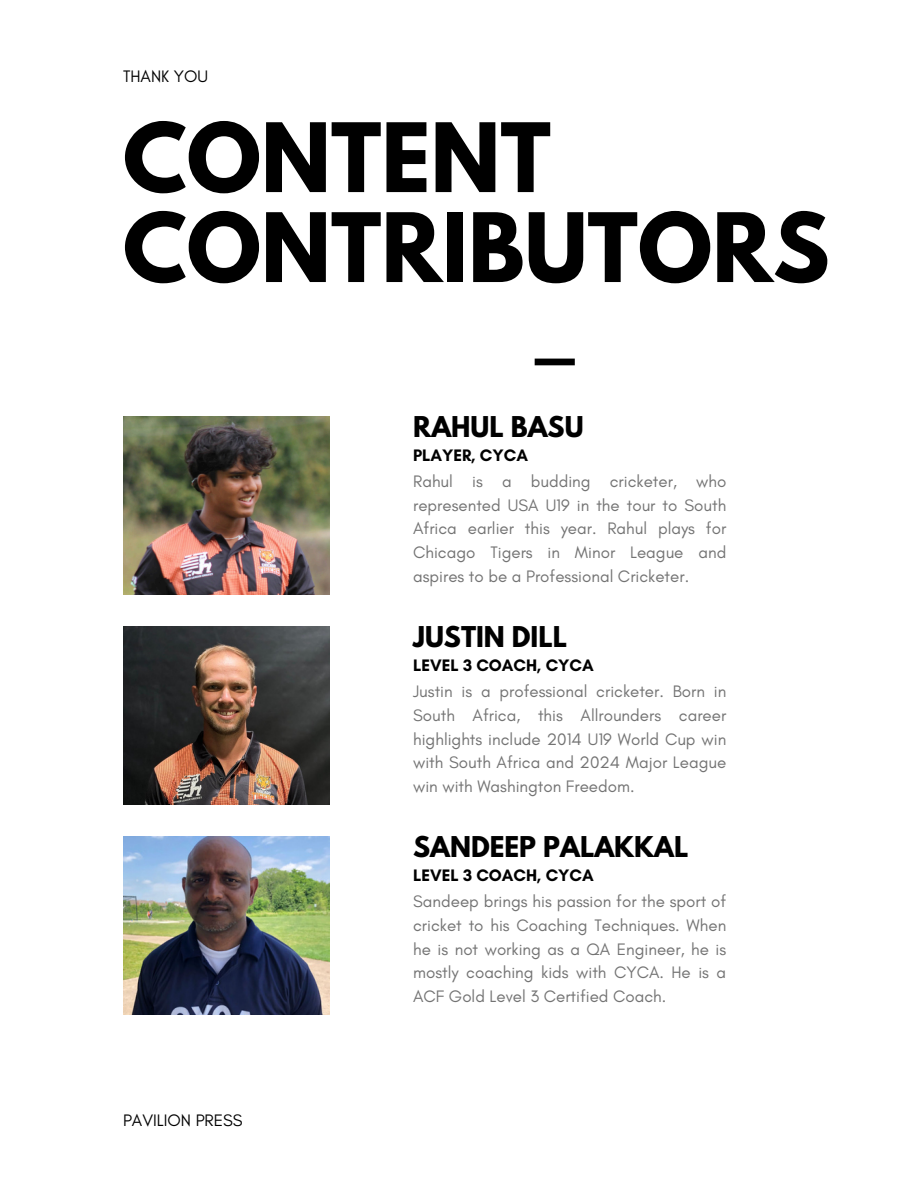
<style>
.page{position:relative;width:918px;height:1188px;background:#fff}
.page>*{position:absolute;margin:0;border:0;box-sizing:border-box;transform-origin:0 0}
.t1{font:700 84.6px/90px "League Spartan";color:#000}
.t2{font:700 25.35px "League Spartan";color:#000}
.t3{font:16.95px/23.7px "Glacial Indifference";color:#737373;text-align:justify}
.t4{font:700 16.95px "Glacial Indifference";color:#000}
.t5{font:16.95px "Glacial Indifference";color:#000}
</style>
<div class="page">
<img style="left:123px;top:417px;width:207px;height:177px">
<img style="left:123px;top:627px;width:207px;height:177px">
<img style="left:123px;top:837px;width:207px;height:177px">
<div style="left:535px;top:359px;width:40px;height:6px;background:#000"></div>
<h1 class="t5" style="left:123px;top:66px;width:87px">THANK YOU</h1>
<h4 class="t1" style="left:123px;top:124px;width:708px">CONTENT<br>CONTRIBUTORS</h4>
<p class="t2" style="left:413px;top:415px;width:172px">RAHUL BASU</p>
<p class="t4" style="left:413px;top:445px;width:116px">PLAYER, CYCA</p>
<p class="t3" style="left:413px;top:469px;width:315px">Rahul is a budding cricketer, who represented USA U19 in the tour to South Africa earlier this year. Rahul plays for Chicago Tigers in Minor League and aspires to be a Professional Cricketer.</p>
<h3 class="t2" style="left:413px;top:625px;width:156px">JUSTIN DILL</h3>
<p class="t4" style="left:413px;top:655px;width:182px">LEVEL 3 COACH, CYCA</p>
<h2 class="t3" style="left:413px;top:680px;width:315px">Justin is a professional cricketer. Born in South Africa, this Allrounders career highlights include 2014 U19 World Cup win with South Africa and 2024 Major League win with Washington Freedom.</h2>
<h3 class="t2" style="left:413px;top:835px;width:277px">SANDEEP PALAKKAL</h3>
<p class="t4" style="left:413px;top:865px;width:182px">LEVEL 3 COACH, CYCA</p>
<p class="t5" style="left:123px;top:1110px;width:121px">PAVILION PRESS</p>
<h2 class="t3" style="left:413px;top:890px;width:315px">Sandeep brings his passion for the sport of cricket to his Coaching Techniques. When he is not working as a QA Engineer, he is mostly coaching kids with CYCA. He is a ACF Gold Level 3 Certified Coach.</h2>
</div>
